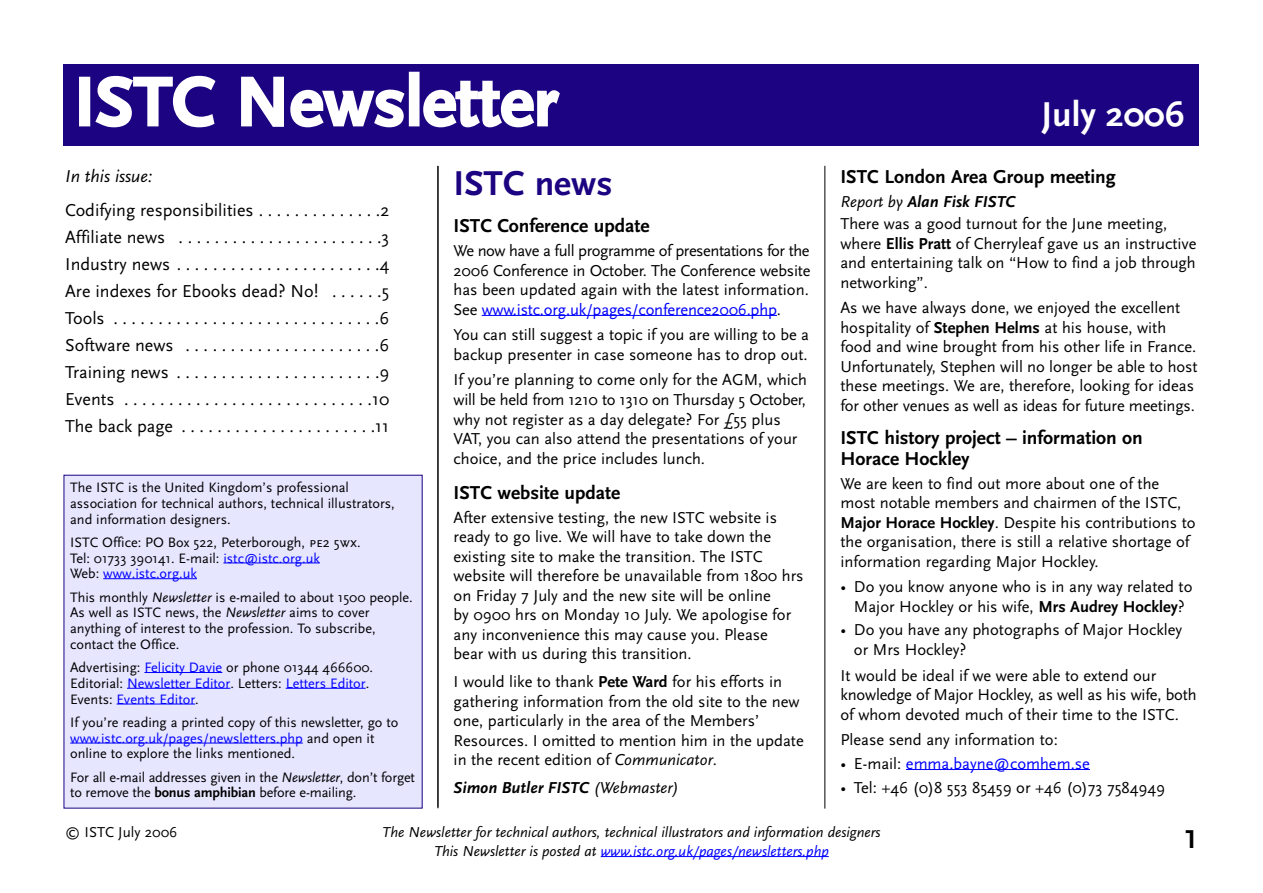
<style>
.page{position:relative;width:1263px;height:893px;background:#fff}
.page>*{position:absolute;margin:0;border:0;box-sizing:border-box;transform-origin:0 0}
.t1{font:700 72px "Scala Sans";color:#fff}
.t2{font:700 36px "Scala Sans";color:#fff}
.t3{font:700 36px "Scala Sans";color:#1c0381}
.t4{font:700 27px "Scala Sans Figures";color:#000}
.t5{font:700 19.5px/21px "Scala Sans";color:#000}
.t6{font:18px/27px "Scala Sans";color:#000;text-align:justify}
.t7{font:italic 18px "Scala Sans";color:#000}
.t8{font:16.5px/19.5px "Scala Sans";color:#000}
.t9{font:16.5px "Scala Sans";color:#00f}
.t10{font:italic 700 16.5px "Scala Sans";color:#000}
.t11{font:italic 15px/19.5px "Scala Sans";color:#000;text-align:center}
.t12{font:15px "Scala Sans";color:#000}
.t13{font:14.25px/15.8px "Scala Sans";color:#000}
.s1{color:#00f}
.s2{font-weight:700}
.s3{font-style:italic}
.s4{font-weight:400}
.s5{font-family:"Scala Sans Caps"}
.s6{font-weight:700;font-style:italic}
.s7{color:#000}
</style>
<div class="page">
<hr style="left:438px;top:166px;width:1px;height:642px;background:#000">
<svg style="left:601px;top:856px;width:29px;height:1px"></svg>
<hr style="left:630px;top:856px;width:199px;height:1px;background:#00f">
<div style="left:64px;top:64px;width:1135px;height:81px;background:#1c0381"></div>
<div style="left:64px;top:475px;width:358px;height:333px;background:#e7e6ff"></div>
<hr style="left:223px;top:562px;width:97px;height:1px;background:#00f">
<svg style="left:103px;top:578px;width:29px;height:1px"></svg>
<hr style="left:132px;top:578px;width:65px;height:1px;background:#00f">
<hr style="left:151px;top:672px;width:71px;height:1px;background:#00f">
<hr style="left:127px;top:687px;width:103px;height:1px;background:#00f">
<hr style="left:286px;top:687px;width:80px;height:1px;background:#00f">
<hr style="left:124px;top:703px;width:71px;height:1px;background:#00f">
<svg style="left:70px;top:742px;width:28px;height:1px"></svg>
<hr style="left:98px;top:742px;width:205px;height:1px;background:#00f">
<hr style="left:482px;top:315px;width:32px;height:1px;background:#00f">
<hr style="left:513px;top:315px;width:264px;height:1px;background:#00f">
<hr style="left:906px;top:769px;width:184px;height:1px;background:#00f">
<hr style="left:825px;top:166px;width:1px;height:642px;background:#000">
<h1 class="t1" style="left:74px;top:73px;width:486px">ISTC Newsletter</h1>
<p class="t7" style="left:65px;top:168px;width:89px">In this issue:</p>
<h2 class="t3" style="left:454px;top:169px;width:160px">ISTC news</h2>
<p class="t5" style="left:454px;top:217px;width:197px">ISTC Conference update</p>
<p class="t8" style="left:454px;top:243px;width:358px;text-align:justify">We now have a full programme of presentations for the 2006 Conference in October. The Conference website has been updated again with the latest information.<br>See <span class="s1">www.istc.org.uk/pages/conference2006.php</span>.</p>
<p class="t8" style="left:454px;top:327px;width:357px">You can still suggest a topic if you are willing to be a backup presenter in case someone has to drop out.</p>
<p class="t8" style="left:454px;top:372px;width:355px">If you’re planning to come only for the AGM, which will be held from 1210 to 1310 on Thursday 5 October, why not register as a day delegate? For £55 plus VAT, you can also attend the presentations of your choice, and the price includes lunch.</p>
<p class="t5" style="left:454px;top:483px;width:168px">ISTC website update</p>
<p class="t8" style="left:454px;top:509px;width:352px">After extensive testing, the new ISTC website is ready to go live. We will have to take down the existing site to make the transition. The ISTC website will therefore be unavailable from 1800 hrs on Friday 7 July and the new site will be online<br>by 0900 hrs on Monday 10 July. We apologise for any inconvenience this may cause you. Please<br>bear with us during this transition.</p>
<p class="t8" style="left:454px;top:673px;width:352px">I would like to thank <span class="s2">Pete Ward</span> for his efforts in gathering information from the old site to the new one, particularly in the area of the Members’ Resources. I omitted to mention him in the update in the recent edition of <span class="s3">Communicator</span>.</p>
<p class="t10" style="left:454px;top:781px;width:227px">Simon Butler FISTC <span class="s4">(Webmaster)</span></p>
<p class="t6" style="left:65px;top:198px;width:326px">Codifying responsibilities . . . . . . . . . . . . . .2<br>Affiliate news . . . . . . . . . . . . . . . . . . . . . . .3<br>Industry news . . . . . . . . . . . . . . . . . . . . . . .4<br>Are indexes for Ebooks dead? No! . . . . . .5<br>Tools . . . . . . . . . . . . . . . . . . . . . . . . . . . . . .6<br>Software news . . . . . . . . . . . . . . . . . . . . . .6<br>Training news . . . . . . . . . . . . . . . . . . . . . . .9<br>Events . . . . . . . . . . . . . . . . . . . . . . . . . . . .10<br>The back page . . . . . . . . . . . . . . . . . . . . . .11</p>
<p class="t13" style="left:70px;top:480px;width:326px">The ISTC is the United Kingdom’s professional association for technical authors, technical illustrators, and information designers.</p>
<p class="t13" style="left:70px;top:535px;width:292px">ISTC Office: PO Box 522, Peterborough, <span class="s5">pe</span>2 5<span class="s5">wx</span>.<br>Tel: 01733 390141. E-mail: <span class="s1">istc@istc.org.uk<br></span>Web: <span class="s1">www.istc.org.uk</span></p>
<p class="t13" style="left:70px;top:590px;width:344px">This monthly <span class="s3">Newsletter</span> is e-mailed to about 1500 people.<br>As well as ISTC news, the <span class="s3">Newsletter</span> aims to cover anything of interest to the profession. To subscribe, contact the Office.</p>
<p class="t13" style="left:70px;top:660px;width:305px">Advertising: <span class="s1">Felicity Davie</span> or phone 01344 466600.<br>Editorial: <span class="s1">Newsletter Editor</span>. Letters: <span class="s1">Letters Editor</span>.<br>Events: <span class="s1">Events Editor</span>.</p>
<p class="t13" style="left:70px;top:715px;width:330px">If you’re reading a printed copy of this newsletter, go to <span class="s1">www.istc.org.uk/pages/newsletters.php</span> and open it online to explore the links mentioned.</p>
<p class="t13" style="left:70px;top:770px;width:346px">For all e-mail addresses given in the <span class="s3">Newsletter</span>, don’t forget to remove the <span class="s2">bonus amphibian</span> before e-mailing.</p>
<h2 class="t2" style="left:1041px;top:100px;width:144px">July 2006</h2>
<p class="t5" style="left:840px;top:167px;width:277px">ISTC London Area Group meeting</p>
<p class="t8" style="left:840px;top:191px;width:328px;line-height:22.5px"><span class="s3">Report by</span> <span class="s6">Alan Fisk FISTC<br></span>There was a good turnout for the June meeting,</p>
<p class="t8" style="left:840px;top:235px;width:358px;text-align:justify">where <span class="s2">Ellis Pratt</span> of Cherryleaf gave us an instructive and entertaining talk on “How to find a job through networking”.</p>
<p class="t8" style="left:840px;top:299px;width:359px">As we have always done, we enjoyed the excellent hospitality of <span class="s2">Stephen Helms</span> at his house, with food and wine brought from his other life in France.<br>Unfortunately, Stephen will no longer be able to host these meetings. We are, therefore, looking for ideas for other venues as well as ideas for future meetings.</p>
<p class="t5" style="left:840px;top:428px;width:304px">ISTC history project – information on<br>Horace Hockley</p>
<p class="t8" style="left:840px;top:475px;width:357px">We are keen to find out more about one of the most notable members and chairmen of the ISTC, <span class="s2">Major Horace Hockley</span>. Despite his contributions to the organisation, there is still a relative shortage of information regarding Major Hockley.</p>
<p class="t8" style="left:840px;top:578px;width:354px;text-align:center">• Do you know anyone who is in any way related to<br>Major Hockley or his wife, <span class="s2">Mrs Audrey Hockley</span>?</p>
<p class="t8" style="left:854px;top:621px;width:330px;text-indent:-14px">• Do you have any photographs of Major Hockley or Mrs Hockley?</p>
<p class="t8" style="left:840px;top:666px;width:358px">It would be ideal if we were able to extend our knowledge of Major Hockley, as well as his wife, both of whom devoted much of their time to the ISTC.</p>
<p class="t8" style="left:840px;top:731px;width:219px">Please send any information to:</p>
<p class="t9" style="left:840px;top:757px;width:251px"><span class="s7">• E-mail:</span> emma.bayne@comhem.se</p>
<p class="t8" style="left:840px;top:779px;width:326px">• Tel: +46 (0)8 553 85459 or +46 (0)73 7584949</p>
<p class="t12" style="left:65px;top:825px;width:114px">© ISTC July 2006</p>
<p class="t11" style="left:382px;top:824px;width:500px">The Newsletter for technical authors, technical illustrators and information designers<br>This Newsletter is posted at <span class="s1">www.istc.org.uk/pages/newsletters.php</span></p>
<h3 class="t4" style="left:1184px;top:828px;width:15px">1</h3>
</div>
